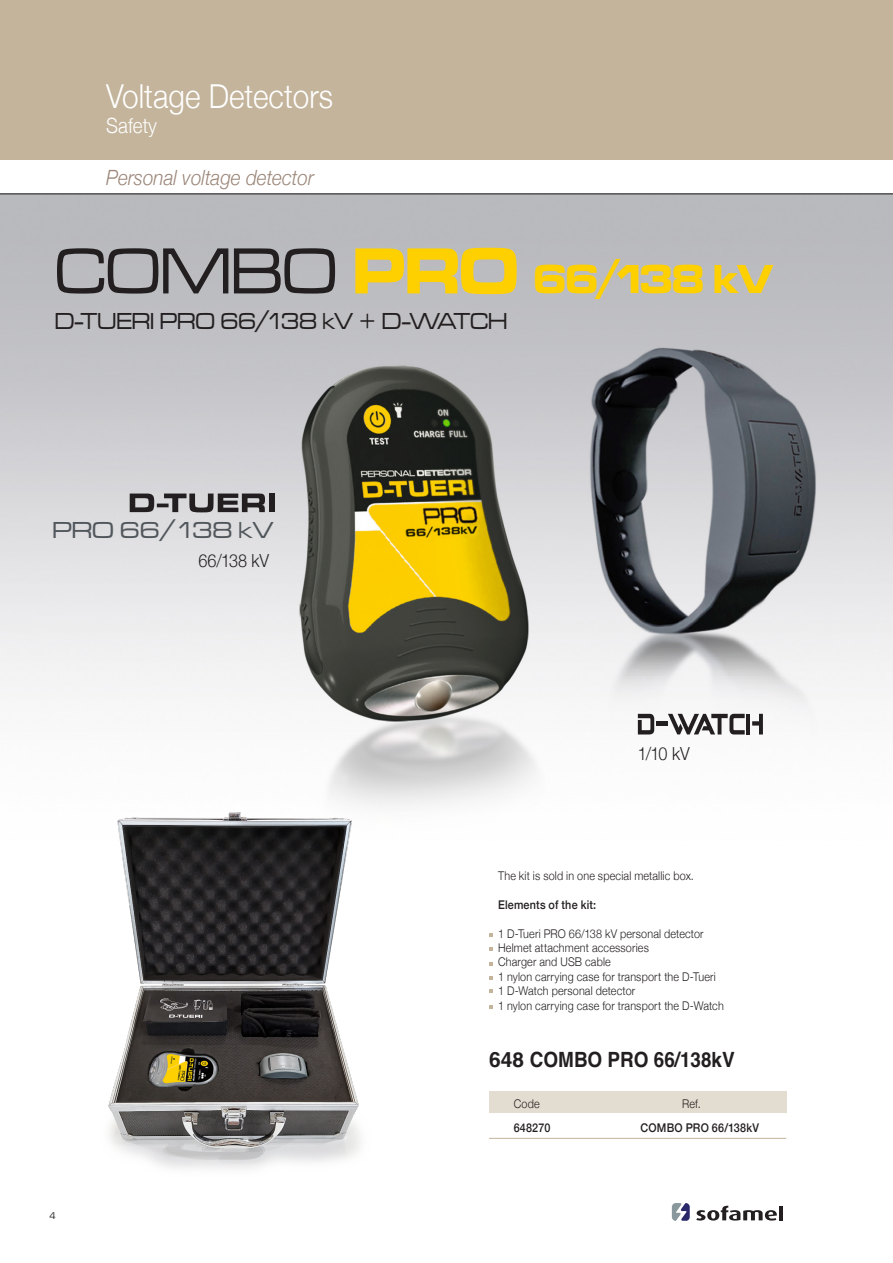
<style>
.page{position:relative;width:893px;height:1263px;background:#fff}
.page>*{position:absolute;margin:0;border:0;box-sizing:border-box;transform-origin:0 0}
.t1{font:42px "Microgramma D Bold Exte";letter-spacing:-.005em;color:#ffd000;scale:.9 1}
.t2{font:300 33px "Helvetica Neue";color:#fff;scale:.9 1}
.t3{font:24px "Microgramma D Medi Exte";color:#231f20;scale:.9 1}
.t4{font:24px "Microgramma D Medi Exte";color:#50565b}
.t5{font:italic 300 21px "Helvetica Neue";color:#9b8679;scale:.9 1}
.t6{font:700 21px "Helvetica";color:#231f20}
.t7{font:300 21px "Helvetica Neue";color:#fff;scale:.9 1}
.t8{font:300 18px "Helvetica Neue";color:#231f20;scale:.9 1}
.t9{font:300 12px "Helvetica Neue";letter-spacing:.015em;color:#231f20;scale:.9 1}
.t10{font:500 12px "Helvetica Neue";letter-spacing:.015em;color:#231f20;scale:.9 1}
.t11{font:9px "Eurostile";color:#231f20}
.s1{font-family:"Microgramma D Medi Exte";font-size:67.5px;color:#231f20}
.s2{font-size:67.5px}
</style>
<div class="page">
<img style="left:0;top:195px;width:893px;height:612px">
<svg style="left:638px;top:714px;width:17px;height:20px"></svg>
<hr style="left:657px;top:721px;width:11px;height:4px;background:#231f20">
<svg style="left:668px;top:714px;width:77px;height:20px"></svg>
<hr style="left:746px;top:714px;width:4px;height:20px;background:#231f20">
<svg style="left:752px;top:714px;width:11px;height:20px"></svg>
<div style="left:489px;top:1091px;width:297px;height:22px;background:#e3dcd0"></div>
<hr style="left:489px;top:1138px;width:297px;height:1px;background:#c3b49b">
<svg style="left:489px;top:947px;width:4px;height:4px"></svg>
<svg style="left:489px;top:962px;width:4px;height:4px"></svg>
<svg style="left:489px;top:976px;width:4px;height:4px"></svg>
<svg style="left:489px;top:989px;width:4px;height:4px"></svg>
<svg style="left:489px;top:1005px;width:4px;height:4px"></svg>
<svg style="left:489px;top:933px;width:4px;height:3px"></svg>
<img style="left:88px;top:800px;width:285px;height:369px">
<svg style="left:696px;top:1205px;width:81px;height:15px"></svg>
<hr style="left:779px;top:1206px;width:4px;height:14px;background:#231f20">
<svg style="left:672px;top:1203px;width:18px;height:18px"></svg>
<div style="left:0;top:0;width:893px;height:159px;background:#c3b49b"></div>
<hr style="left:0;top:194px;width:893px;height:1px;background:#231f20">
<svg style="left:130px;top:493px;width:135px;height:19px;background:#757374"></svg>
<div style="left:269px;top:493px;width:6px;height:19px;background:#231f20"></div>
<p class="t2" style="left:106px;top:69px;width:253px">Voltage Detectors</p>
<p class="t7" style="left:106px;top:108px;width:58px">Safety</p>
<p class="t5" style="left:106px;top:161px;width:232px">Personal voltage detector</p>
<p class="t1" style="left:55px;top:251px;width:800px"><span class="s1">COMBO</span> <span class="s2">PRO</span> 66/138 kV</p>
<p class="t3" style="left:55px;top:306px;width:505px">D-TUERI PRO 66/138 kV + D-WATCH</p>
<p class="t4" style="left:52px;top:515px;width:222px">PRO 66/138 kV</p>
<p class="t8" style="left:199px;top:546px;width:80px">66/138 kV</p>
<p class="t11" style="left:50px;top:1210px;width:8px">4</p>
<p class="t8" style="left:638px;top:739px;width:59px">1/10 kV</p>
<p class="t9" style="left:498px;top:866px;width:219px">The kit is sold in one special metallic box.</p>
<p class="t10" style="left:498px;top:895px;width:111px">Elements of the kit:</p>
<p class="t9" style="left:498px;top:923px;width:230px">1 D-Tueri PRO 66/138 kV personal detector</p>
<p class="t9" style="left:498px;top:938px;width:169px">Helmet attachment accessories</p>
<p class="t9" style="left:498px;top:952px;width:127px">Charger and USB cable</p>
<p class="t9" style="left:498px;top:967px;width:243px">1 nylon carrying case for transport the D-Tueri</p>
<p class="t9" style="left:498px;top:981px;width:154px">1 D-Watch personal detector</p>
<p class="t9" style="left:498px;top:995px;width:252px">1 nylon carrying case for transport the D-Watch</p>
<p class="t6" style="left:489px;top:1046px;width:247px">648 COMBO PRO 66/138kV</p>
<p class="t9" style="left:514px;top:1094px;width:30px">Code</p>
<p class="t9" style="left:682px;top:1094px;width:22px">Ref.</p>
<p class="t10" style="left:514px;top:1118px;width:42px">648270</p>
<p class="t10" style="left:641px;top:1118px;width:133px">COMBO PRO 66/138kV</p>
</div>
